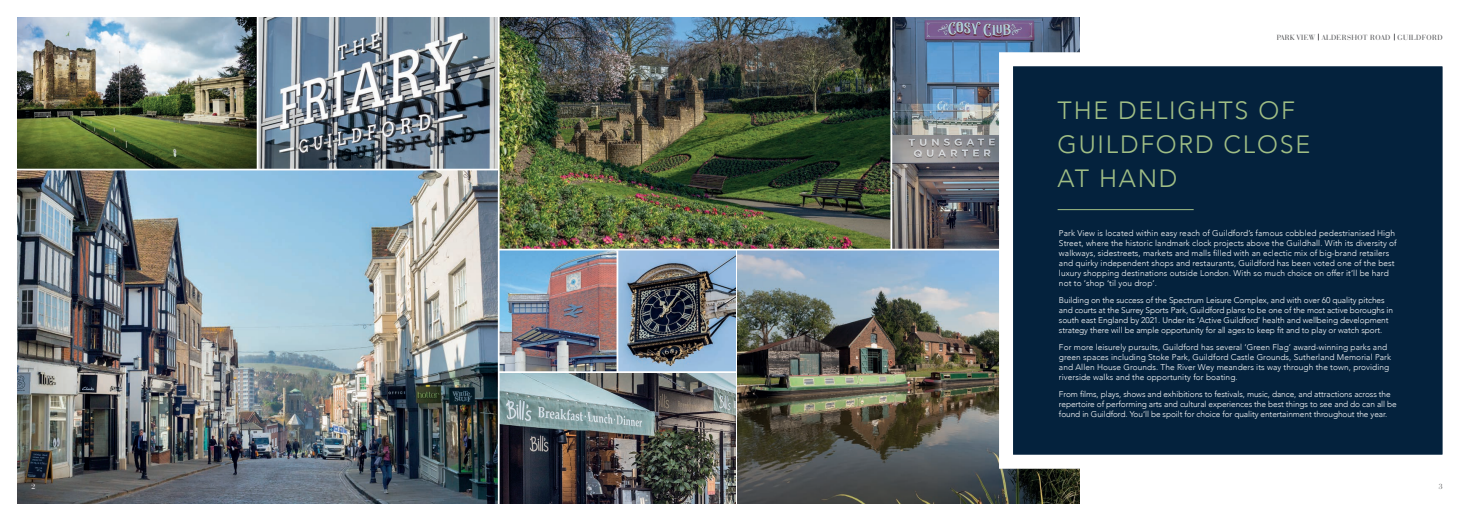
<style>
.page{position:relative;width:1474px;height:521px;background:#fff}
.page>*{position:absolute;margin:0;border:0;box-sizing:border-box;transform-origin:0 0}
.t1{font:300 24.94px/34.1px "Avenir";letter-spacing:.07em;color:#a0be85}
.t2{font:300 8.31px/10px "Avenir";letter-spacing:.01em;color:#fff}
.t3{font:300 8.31px/10px "Avenir";letter-spacing:-.01em;color:#fff}
.t4{font:7.88px "Bauer Bodoni BT";letter-spacing:.05em;color:#57585a}
.t5{font:7.88px "Bauer Bodoni BT";color:#fff}
</style>
<div class="page">
<img style="left:737px;top:250px;width:342px;height:254px">
<img style="left:499px;top:17px;width:580px;height:232px">
<img style="left:892px;top:135px;width:107px;height:28px">
<div style="left:1006px;top:59px;width:443px;height:403px;background:#04223d"></div>
<div style="left:999px;top:52px;width:457px;height:417px;border:14px solid #fff"></div>
<img style="left:17px;top:17px;width:481px;height:487px">
<img style="left:499px;top:373px;width:236px;height:131px">
<img style="left:499px;top:250px;width:236px;height:121px">
<hr style="left:1057px;top:209px;width:136px;height:1px;background:#a0be85">
<hr style="left:890px;top:14px;width:2px;height:236px;background:#fff">
<hr style="left:499px;top:249px;width:513px;height:1px;background:#fff">
<hr style="left:257px;top:15px;width:1px;height:155px;background:#fff">
<hr style="left:15px;top:169px;width:483px;height:1px;background:#fff">
<hr style="left:616px;top:250px;width:2px;height:122px;background:#fff">
<p class="t4" style="left:1276px;top:32px;width:167px">PARK VIEW ALDERSHOT ROAD GUILDFORD</p>
<p class="t1" style="left:1057px;top:93px;width:254px">THE DELIGHTS OF<br>GUILDFORD CLOSE<br>AT HAND</p>
<p class="t2" style="left:1058px;top:228px;width:339px">Park View is located within easy reach of Guildford’s famous cobbled pedestrianised High Street, where the historic landmark clock projects above the Guildhall. With its diversity of walkways, sidestreets, markets and malls filled with an eclectic mix of big-brand retailers and quirky independent shops and restaurants, Guildford has been voted one of the best luxury shopping destinations outside London. With so much choice on offer it’ll be hard not to ‘shop ‘til you drop’.</p>
<p class="t3" style="left:1058px;top:295px;width:335px">Building on the success of the Spectrum Leisure Complex, and with over 60 quality pitches and courts at the Surrey Sports Park, Guildford plans to be one of the most active boroughs in south east England by 2021. Under its ‘Active Guildford’ health and wellbeing development strategy there will be ample opportunity for all ages to keep fit and to play or watch sport.</p>
<p class="t2" style="left:1058px;top:342px;width:333px">For more leisurely pursuits, Guildford has several ‘Green Flag’ award-winning parks and green spaces including Stoke Park, Guildford Castle Grounds, Sutherland Memorial Park and Allen House Grounds. The River Wey meanders its way through the town, providing riverside walks and the opportunity for boating.</p>
<p class="t3" style="left:1058px;top:389px;width:339px">From films, plays, shows and exhibitions to festivals, music, dance, and attractions across the repertoire of performing arts and cultural experiences the best things to see and do can all be found in Guildford. You’ll be spoilt for choice for quality entertainment throughout the year.</p>
<p class="t5" style="left:32px;top:481px;width:5px">2</p>
<p class="t4" style="left:1438px;top:481px;width:5px">3</p>
</div>
